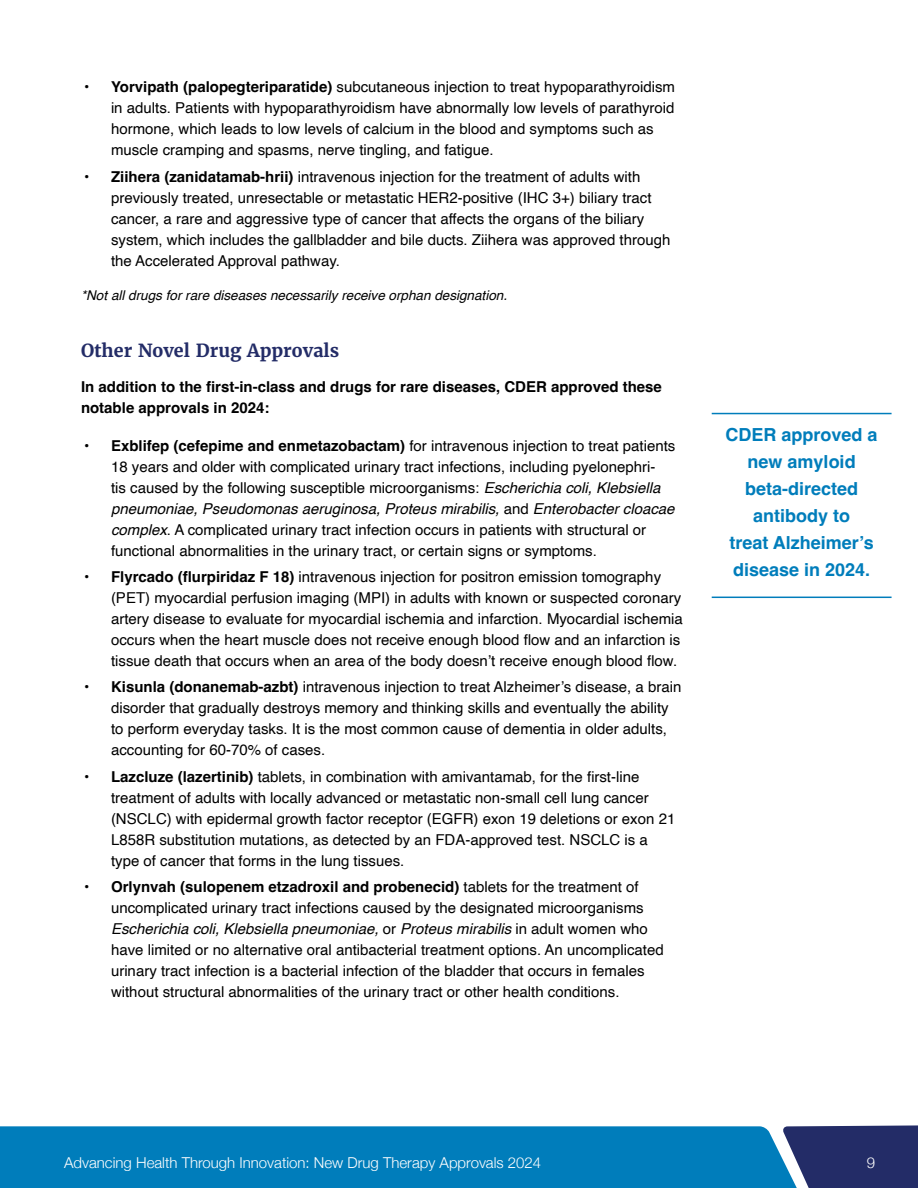
<style>
.page{position:relative;width:918px;height:1188px;background:#fff}
.page>*{position:absolute;margin:0;border:0;box-sizing:border-box;transform-origin:0 0}
.Sidebar_Right{font:700 18px/27px "Helvetica";color:#007dbb;text-align:center}
.t1{font:700 18px "Merriweather";color:#232c67}
.BulletedList{font:15px/21px "Helvetica";color:#000}
.t2{font:700 15px/21px "Helvetica";color:#000}
.t3{font:300 15px "Helvetica Neue";color:#fff}
.t4{font:italic 13.5px "Helvetica";color:#000}
.s1{font-weight:700}
.s2{font-style:italic}
</style>
<div class="page">
<hr style="left:712px;top:413px;width:180px;height:1px;background:#007dbb">
<hr style="left:712px;top:597px;width:180px;height:1px;background:#007dbb">
<div style="left:802px;top:1125px;width:116px;height:63px;background:#232c67"></div>
<div style="left:0;top:1126px;width:802px;height:62px;background:#007dbb"></div>
<p class="BulletedList" style="left:111px;top:77px;width:566px;text-indent:-27px">• <span class="s1">Yorvipath (palopegteriparatide)</span> subcutaneous injection to treat hypoparathyroidism in adults. Patients with hypoparathyroidism have abnormally low levels of parathyroid hormone, which leads to low levels of calcium in the blood and symptoms such as muscle cramping and spasms, nerve tingling, and fatigue.</p>
<p class="BulletedList" style="left:111px;top:166px;width:561px;text-indent:-27px">• <span class="s1">Ziihera (zanidatamab-hrii)</span> intravenous injection for the treatment of adults with previously treated, unresectable or metastatic HER2-positive (IHC 3+) biliary tract cancer, a rare and aggressive type of cancer that affects the organs of the biliary system, which includes the gallbladder and bile ducts. Ziihera was approved through the Accelerated Approval pathway.</p>
<p class="t4" style="left:81px;top:285px;width:428px">*Not all drugs for rare diseases necessarily receive orphan designation.</p>
<h2 class="t1" style="left:81px;top:339px;width:260px">Other Novel Drug Approvals</h2>
<p class="t2" style="left:81px;top:378px;width:582px">In addition to the first-in-class and drugs for rare diseases, CDER approved these notable approvals in 2024:</p>
<p class="BulletedList" style="left:111px;top:435px;width:566px;text-indent:-27px">• <span class="s1">Exblifep (cefepime and enmetazobactam)</span> for intravenous injection to treat patients 18 years and older with complicated urinary tract infections, including pyelonephri-<br>tis caused by the following susceptible microorganisms: <span class="s2">Escherichia coli, Klebsiella pneumoniae, Pseudomonas aeruginosa, Proteus mirabilis,</span> and <span class="s2">Enterobacter cloacae complex</span>. A complicated urinary tract infection occurs in patients with structural or functional abnormalities in the urinary tract, or certain signs or symptoms.</p>
<p class="BulletedList" style="left:111px;top:567px;width:573px;text-indent:-27px">• <span class="s1">Flyrcado (flurpiridaz F 18)</span> intravenous injection for positron emission tomography (PET) myocardial perfusion imaging (MPI) in adults with known or suspected coronary artery disease to evaluate for myocardial ischemia and infarction. Myocardial ischemia occurs when the heart muscle does not receive enough blood flow and an infarction is tissue death that occurs when an area of the body doesn’t receive enough blood flow.</p>
<p class="BulletedList" style="left:111px;top:677px;width:572px;text-indent:-27px">• <span class="s1">Kisunla (donanemab-azbt)</span> intravenous injection to treat Alzheimer’s disease, a brain disorder that gradually destroys memory and thinking skills and eventually the ability to perform everyday tasks. It is the most common cause of dementia in older adults, accounting for 60-70% of cases.</p>
<p class="BulletedList" style="left:111px;top:767px;width:566px;text-indent:-27px">• <span class="s1">Lazcluze (lazertinib)</span> tablets, in combination with amivantamab, for the first-line treatment of adults with locally advanced or metastatic non-small cell lung cancer (NSCLC) with epidermal growth factor receptor (EGFR) exon 19 deletions or exon 21<br>L858R substitution mutations, as detected by an FDA-approved test. NSCLC is a type of cancer that forms in the lung tissues.</p>
<p class="BulletedList" style="left:111px;top:877px;width:554px;text-indent:-27px">• <span class="s1">Orlynvah (sulopenem etzadroxil and probenecid)</span> tablets for the treatment of uncomplicated urinary tract infections caused by the designated microorganisms <span class="s2">Escherichia coli, Klebsiella pneumoniae,</span> or <span class="s2">Proteus mirabilis</span> in adult women who have limited or no alternative oral antibacterial treatment options. An uncomplicated urinary tract infection is a bacterial infection of the bladder that occurs in females without structural abnormalities of the urinary tract or other health conditions.</p>
<h3 class="Sidebar_Right" style="left:726px;top:423px;width:154px">CDER approved a new amyloid beta-directed antibody to<br>treat Alzheimer’s disease in 2024.</h3>
<p class="t3" style="left:64px;top:1150px;width:479px">Advancing Health Through Innovation: New Drug Therapy Approvals 2024</p>
<p class="t3" style="left:867px;top:1151px;width:10px">9</p>
</div>
